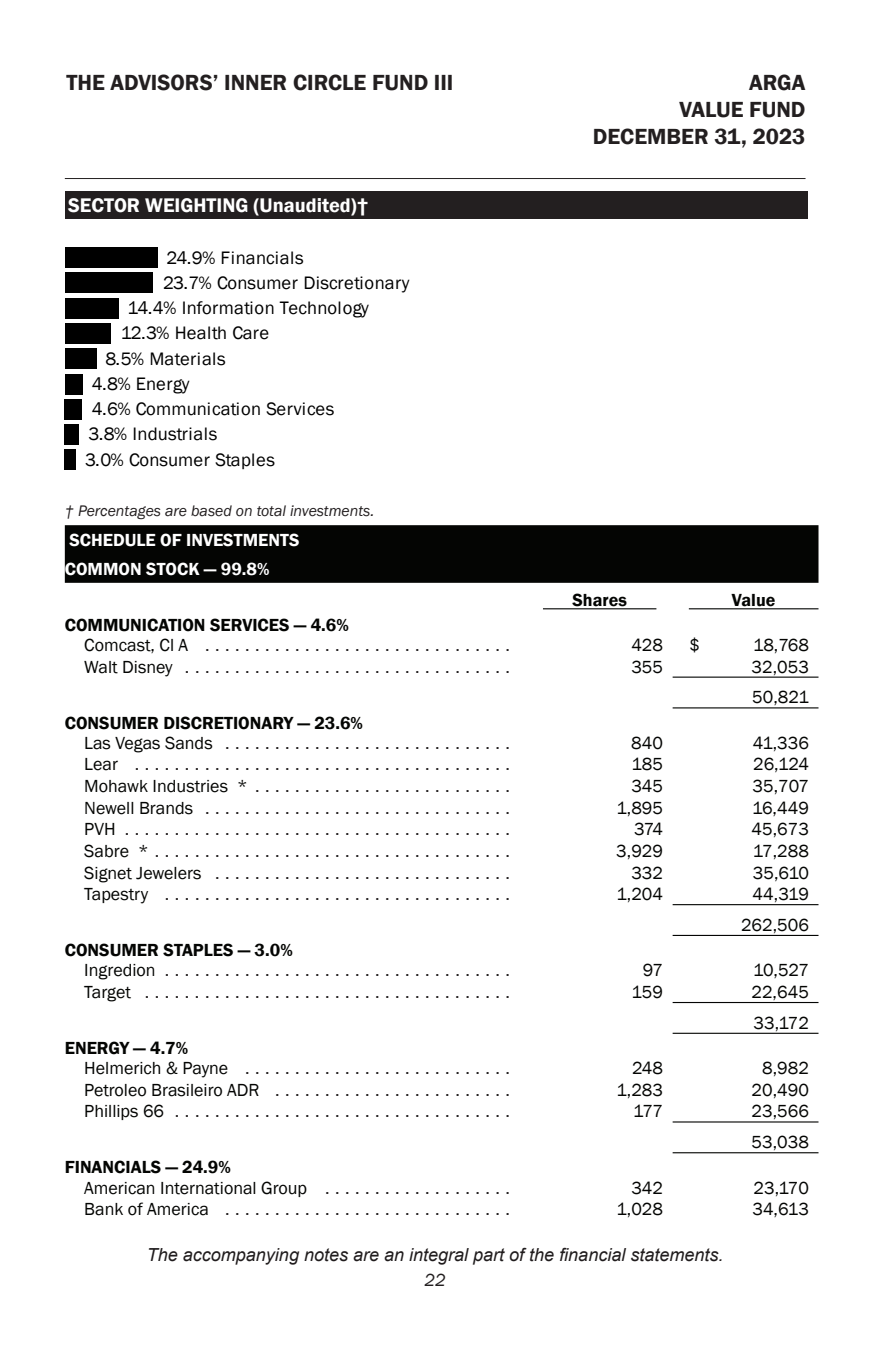
<style>
.page{position:relative;width:872px;height:1358px;background:#fff}
.page>*{position:absolute;margin:0;border:0;box-sizing:border-box;transform-origin:0 0}
.t1{font:600 22.5px/27px "Franklin Gothic";color:#231f20;text-align:right}
.t2{font:600 20.25px "Franklin Gothic";color:#fff}
.t3{font:18.45px "Franklin Gothic";letter-spacing:.01em;color:#000}
.t4{font:18px/20.2px "Franklin Gothic";color:#231f20}
.t5{font:18px/30.8px "Franklin Gothic";color:#040503}
.t6{font:italic 18px "Arial";color:#201c1d}
.t7{font:600 18px/28.8px "Franklin Gothic";color:#fff}
.t8{font:600 18px "Franklin Gothic";color:#040503}
.t9{font:italic 18px "Franklin Gothic";color:#231f20}
.t10{font:italic 15.75px "Franklin Gothic";color:#231f20}
.s1{font-weight:600;color:#040503}
.s2{color:#040503}
.s3{font-weight:600}
.s4{color:#231f20}
</style>
<div class="page">
<div style="left:65px;top:191px;width:742px;height:28px;background:#231f20"></div>
<hr style="left:65px;top:178px;width:740px;height:1px;background:#231f20">
<div style="left:65px;top:450px;width:11px;height:20px;background:#000"></div>
<div style="left:65px;top:424px;width:14px;height:21px;background:#000"></div>
<div style="left:65px;top:399px;width:17px;height:20px;background:#000"></div>
<div style="left:65px;top:374px;width:18px;height:20px;background:#000"></div>
<div style="left:65px;top:349px;width:31px;height:20px;background:#000"></div>
<div style="left:65px;top:323px;width:45px;height:21px;background:#000"></div>
<div style="left:65px;top:298px;width:53px;height:20px;background:#000"></div>
<div style="left:65px;top:273px;width:88px;height:20px;background:#000"></div>
<div style="left:65px;top:248px;width:92px;height:20px;background:#000"></div>
<div style="left:65px;top:525px;width:753px;height:58px;background:#040503"></div>
<hr style="left:672px;top:676px;width:146px;height:1px;background:#040503">
<hr style="left:672px;top:707px;width:146px;height:1px;background:#040503">
<hr style="left:672px;top:904px;width:146px;height:1px;background:#040503">
<hr style="left:672px;top:935px;width:146px;height:1px;background:#040503">
<hr style="left:672px;top:1002px;width:146px;height:1px;background:#040503">
<hr style="left:672px;top:1032px;width:146px;height:2px;background:#040503">
<hr style="left:672px;top:1121px;width:146px;height:1px;background:#040503">
<hr style="left:672px;top:1152px;width:146px;height:1px;background:#040503">
<hr style="left:543px;top:608px;width:113px;height:1px;background:#040503">
<hr style="left:688px;top:608px;width:130px;height:1px;background:#040503">
<p class="t1" style="left:66px;top:71px;width:388px">THE ADVISORS’ INNER CIRCLE FUND III</p>
<p class="t2" style="left:68px;top:198px;width:302px">SECTOR WEIGHTING (Unaudited)†</p>
<p class="t3" style="left:166px;top:246px;width:139px">24.9% Financials</p>
<p class="t3" style="left:163px;top:271px;width:248px">23.7% Consumer Discretionary</p>
<p class="t3" style="left:127px;top:296px;width:243px">14.4% Information Technology</p>
<p class="t3" style="left:121px;top:322px;width:150px">12.3% Health Care</p>
<p class="t3" style="left:105px;top:347px;width:122px">8.5% Materials</p>
<p class="t3" style="left:92px;top:372px;width:99px">4.8% Energy</p>
<p class="t3" style="left:92px;top:397px;width:244px">4.6% Communication Services</p>
<p class="t3" style="left:88px;top:423px;width:130px">3.8% Industrials</p>
<p class="t3" style="left:85px;top:448px;width:191px">3.0% Consumer Staples</p>
<p class="t10" style="left:65px;top:504px;width:311px">† Percentages are based on total investments.</p>
<p class="t7" style="left:65px;top:526px;width:236px">SCHEDULE OF INVESTMENTS<br>COMMON STOCK — 99.8%</p>
<p class="t4" style="left:84px;top:615px;width:427px;text-indent:-19px"><span class="s1">COMMUNICATION SERVICES — 4.6%<br></span><span class="s2">Comcast, Cl A</span> ...............................</p>
<p class="t1" style="left:593px;top:71px;width:214px">ARGA<br>VALUE FUND<br>DECEMBER 31, 2023</p>
<p class="t8" style="left:572px;top:588px;width:56px">Shares</p>
<p class="t8" style="left:732px;top:588px;width:45px">Value</p>
<p class="t5" style="left:631px;top:630px;width:33px">428</p>
<p class="t5" style="left:689px;top:630px;width:12px">$</p>
<p class="t5" style="left:753px;top:630px;width:57px">18,768</p>
<p class="t4" style="left:84px;top:657px;width:427px"><span class="s2">Walt Disney</span> .................................</p>
<p class="t5" style="left:631px;top:651px;width:33px">355</p>
<p class="t5" style="left:751px;top:651px;width:59px">32,053<br>50,821</p>
<p class="t4" style="left:84px;top:713px;width:427px;text-indent:-19px"><span class="s1">CONSUMER DISCRETIONARY — 23.6%<br></span><span class="s2">Las Vegas Sands</span> .............................</p>
<p class="t5" style="left:631px;top:728px;width:33px">840</p>
<p class="t5" style="left:753px;top:728px;width:57px">41,336</p>
<p class="t4" style="left:84px;top:755px;width:427px"><span class="s2">Lear</span> ......................................</p>
<p class="t5" style="left:631px;top:749px;width:33px">185</p>
<p class="t5" style="left:753px;top:749px;width:57px">26,124</p>
<p class="t4" style="left:84px;top:776px;width:427px"><span class="s2">Mohawk Industries *</span> ..........................</p>
<p class="t5" style="left:631px;top:771px;width:33px">345</p>
<p class="t5" style="left:752px;top:771px;width:58px">35,707</p>
<p class="t4" style="left:84px;top:798px;width:427px"><span class="s2">Newell Brands</span> ...............................</p>
<p class="t5" style="left:616px;top:792px;width:48px">1,895</p>
<p class="t5" style="left:752px;top:792px;width:58px">16,449</p>
<p class="t4" style="left:84px;top:819px;width:427px"><span class="s2">PVH</span> .......................................</p>
<p class="t5" style="left:634px;top:814px;width:30px">374</p>
<p class="t5" style="left:751px;top:814px;width:59px">45,673</p>
<p class="t4" style="left:84px;top:841px;width:427px"><span class="s2">Sabre *</span> ....................................</p>
<p class="t5" style="left:616px;top:836px;width:48px">3,929</p>
<p class="t5" style="left:753px;top:836px;width:58px">17,288</p>
<p class="t4" style="left:84px;top:863px;width:427px"><span class="s2">Signet Jewelers</span> ..............................</p>
<p class="t5" style="left:631px;top:857px;width:33px">332</p>
<p class="t5" style="left:753px;top:857px;width:57px">35,610</p>
<p class="t4" style="left:84px;top:884px;width:427px"><span class="s2">Tapestry</span> ...................................</p>
<p class="t5" style="left:616px;top:879px;width:48px">1,204</p>
<p class="t5" style="left:741px;top:879px;width:69px;text-align:right">44,319<br>262,506</p>
<p class="t4" style="left:84px;top:940px;width:427px;text-indent:-19px"><span class="s1">CONSUMER STAPLES — 3.0%<br></span><span class="s2">Ingredion</span> ...................................</p>
<p class="t5" style="left:643px;top:955px;width:22px">97</p>
<p class="t5" style="left:753px;top:955px;width:57px">10,527</p>
<p class="t4" style="left:84px;top:982px;width:427px"><span class="s2">Target</span> .....................................</p>
<p class="t5" style="left:631px;top:977px;width:33px">159</p>
<p class="t5" style="left:751px;top:977px;width:59px">22,645<br>33,172</p>
<p class="t4" style="left:84px;top:1038px;width:427px;text-indent:-19px"><span class="s1">ENERGY — 4.7%<br></span><span class="s2">Helmerich &amp; Payne</span> ...........................</p>
<p class="t5" style="left:632px;top:1053px;width:32px">248</p>
<p class="t5" style="left:762px;top:1053px;width:48px">8,982</p>
<p class="t4" style="left:84px;top:1080px;width:427px"><span class="s2">Petroleo Brasileiro ADR</span> ........................</p>
<p class="t5" style="left:616px;top:1074px;width:48px">1,283</p>
<p class="t5" style="left:751px;top:1074px;width:59px">20,490</p>
<p class="t4" style="left:84px;top:1101px;width:427px"><span class="s2">Phillips 66</span> ..................................</p>
<p class="t5" style="left:633px;top:1096px;width:31px">177</p>
<p class="t5" style="left:751px;top:1096px;width:59px">23,566<br>53,038</p>
<p class="t5" style="left:84px;top:1157px;width:427px;line-height:20.2px;text-indent:-19px"><span class="s3">FINANCIALS — 24.9%<br></span>American International Group <span class="s4">. . . . . . . . . . . . . . . . . . .</span></p>
<p class="t5" style="left:631px;top:1172px;width:33px">342</p>
<p class="t5" style="left:753px;top:1172px;width:57px">23,170</p>
<p class="t4" style="left:84px;top:1199px;width:427px"><span class="s2">Bank of America</span> .............................</p>
<p class="t5" style="left:616px;top:1194px;width:48px">1,028</p>
<p class="t5" style="left:752px;top:1194px;width:58px">34,613</p>
<p class="t6" style="left:147px;top:1242px;width:578px">The accompanying notes are an integral part of the financial statements.</p>
<p class="t9" style="left:424px;top:1272px;width:23px">22</p>
</div>
